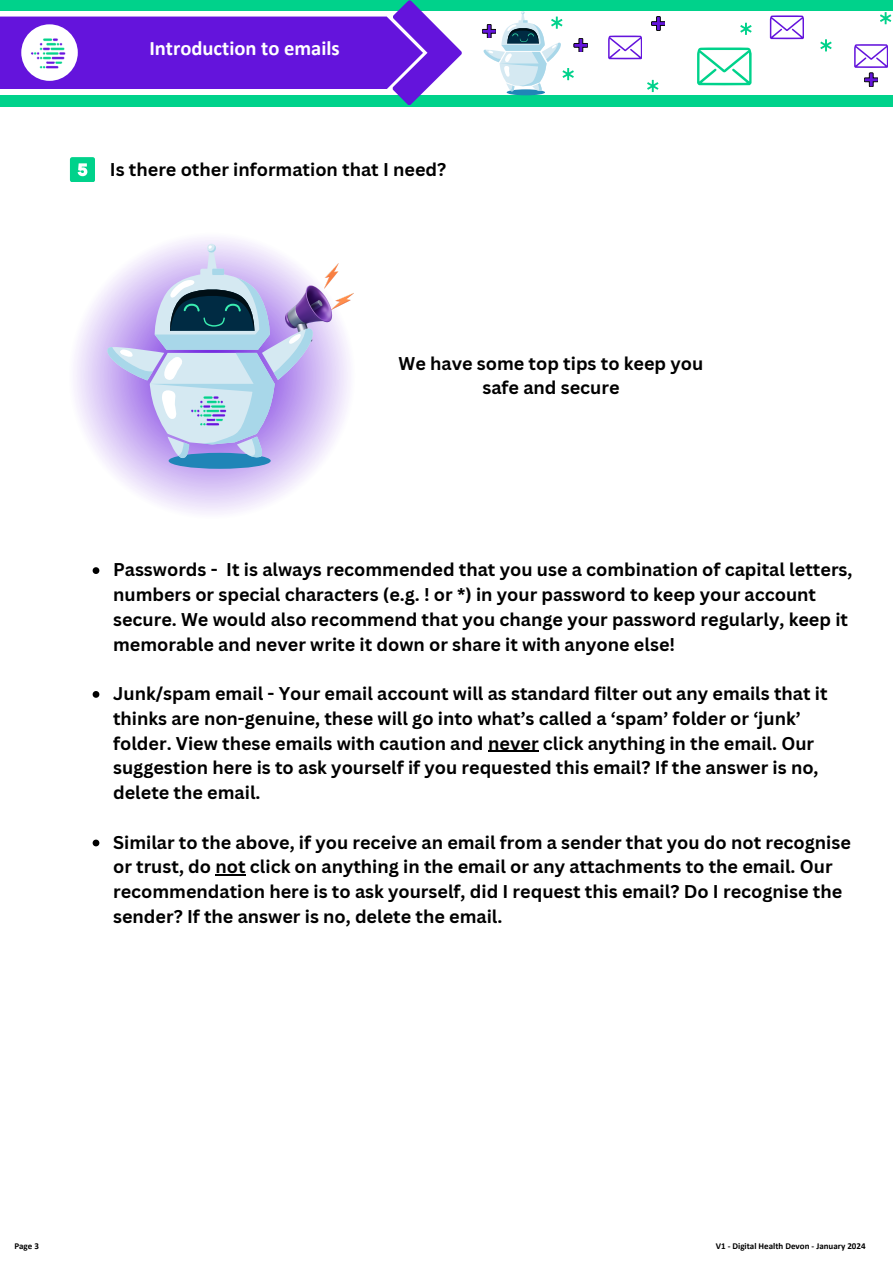
<style>
.page{position:relative;width:893px;height:1264px;background:#fff}
.page>*{position:absolute;margin:0;border:0;box-sizing:border-box;transform-origin:0 0}
.t1{font:700 20.55px "Calibri";color:#fff}
.t2{font:700 18px/24.8px "Canva Sans";color:#000}
.t3{font:700 9px "Calibri";color:#000}
</style>
<div class="page">
<div style="left:0;top:0;width:892px;height:107px;background:#00d28b"></div>
<div style="left:0;top:12px;width:892px;height:83px;background:#fff"></div>
<svg style="left:0;top:0;width:462px;height:105px"></svg>
<div style="left:506px;top:89px;width:39px;height:6px;background:#2085b7;border-radius:50%"></div>
<svg style="left:482px;top:11px;width:105px;height:81px"></svg>
<div style="left:21px;top:24px;width:57px;height:57px;background:#fff;border-radius:50%"></div>
<img style="left:31px;top:38px;width:35px;height:31px">
<svg style="left:651px;top:17px;width:14px;height:13px"></svg>
<svg style="left:740px;top:23px;width:11px;height:12px"></svg>
<svg style="left:647px;top:80px;width:11px;height:12px"></svg>
<svg style="left:820px;top:39px;width:11px;height:12px"></svg>
<svg style="left:880px;top:12px;width:11px;height:12px"></svg>
<svg style="left:70px;top:157px;width:25px;height:25px"></svg>
<svg style="left:697px;top:47px;width:54px;height:38px"></svg>
<svg style="left:608px;top:36px;width:34px;height:23px"></svg>
<svg style="left:769px;top:15px;width:34px;height:24px"></svg>
<svg style="left:854px;top:44px;width:33px;height:42px"></svg>
<svg style="left:55px;top:219px;width:313px;height:312px"></svg>
<img style="left:316px;top:264px;width:38px;height:80px">
<div style="left:169px;top:453px;width:102px;height:16px;background:#2085b7;border-radius:50%"></div>
<svg style="left:103px;top:244px;width:213px;height:216px;background:#bcbde4"></svg>
<img style="left:189px;top:393px;width:41px;height:35px">
<svg style="left:93px;top:567px;width:6px;height:7px"></svg>
<svg style="left:93px;top:691px;width:6px;height:6px"></svg>
<hr style="left:488px;top:750px;width:50px;height:1px;background:#000">
<svg style="left:93px;top:839px;width:6px;height:7px"></svg>
<hr style="left:215px;top:874px;width:31px;height:1px;background:#000">
<p class="t1" style="left:149px;top:39px;width:192px">Introduction to emails</p>
<p class="t2" style="left:110px;top:157px;width:338px">Is there other information that I need?</p>
<h2 class="t2" style="left:398px;top:350px;width:306px;text-align:center">We have some top tips to keep you safe and secure</h2>
<p class="t2" style="left:113px;top:557px;width:740px">Passwords - It is always recommended that you use a combination of capital letters, numbers or special characters (e.g. ! or *) in your password to keep your account secure. We would also recommend that you change your password regularly, keep it memorable and never write it down or share it with anyone else!</p>
<p class="t2" style="left:113px;top:680px;width:716px">Junk/spam email - Your email account will as standard filter out any emails that it thinks are non-genuine, these will go into what’s called a ‘spam’ folder or ‘junk’ folder. View these emails with caution and never click anything in the email. Our suggestion here is to ask yourself if you requested this email? If the answer is no, delete the email.</p>
<p class="t2" style="left:113px;top:829px;width:739px">Similar to the above, if you receive an email from a sender that you do not recognise or trust, do not click on anything in the email or any attachments to the email. Our recommendation here is to ask yourself, did I request this email? Do I recognise the sender? If the answer is no, delete the email.</p>
<p class="t3" style="left:14px;top:1241px;width:26px">Page 3</p>
<p class="t3" style="left:715px;top:1241px;width:151px">V1 - Digital Health Devon - January 2024</p>
</div>
